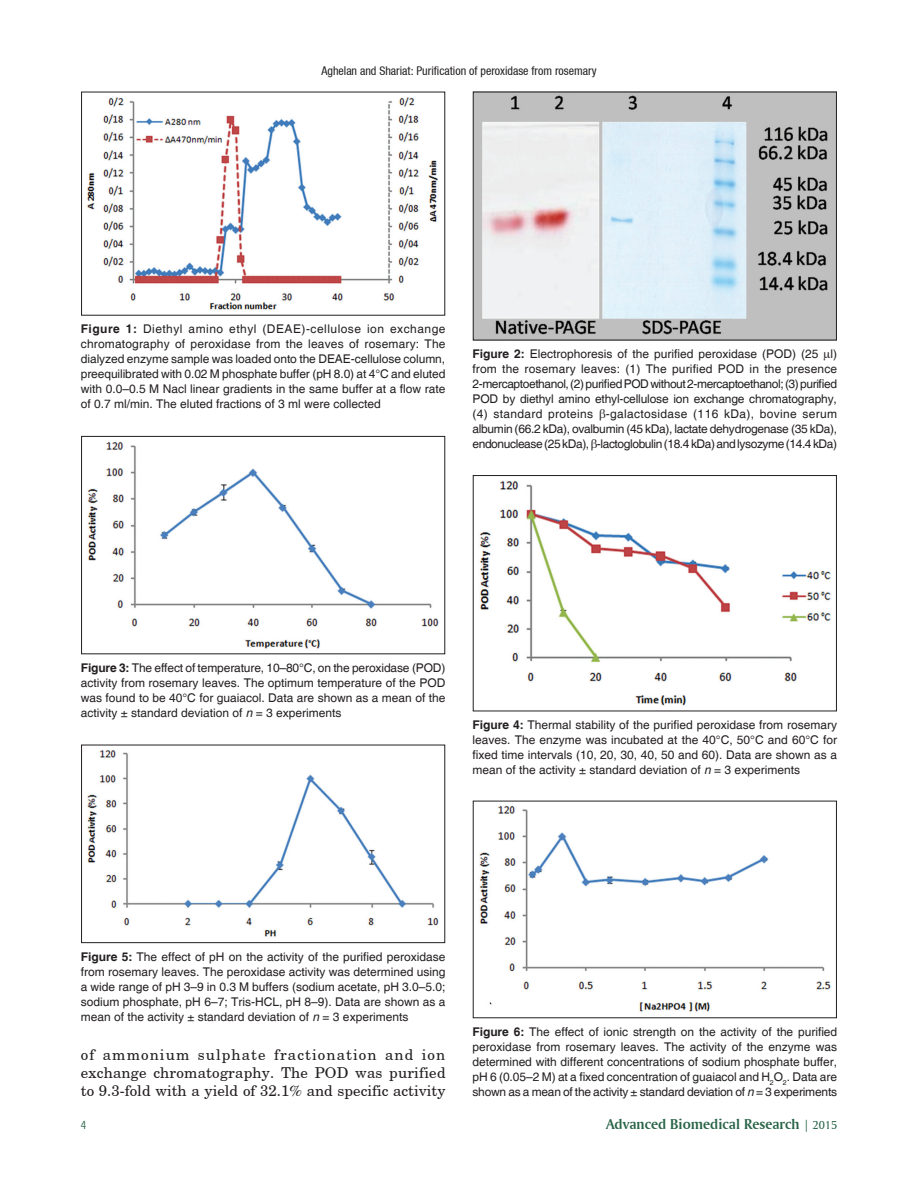
<style>
.page{position:relative;width:918px;height:1188px;background:#fff}
.page>*{position:absolute;margin:0;border:0;box-sizing:border-box;transform-origin:0 0}
.TX{font:15px/18px "New Century Schoolbook";color:#231f20;text-align:justify}
.t1{font:15px "Amerigo BT Bold A";color:#286446}
.FGC{font:12px/15px "Helvetica";color:#231f20;text-align:justify}
.t2{font:12px "Heavenetica Cond 5 SH";color:#231f20}
.t3{font:12px "Bell Centennial BT Address";color:#286446}
.s1{font-weight:700}
.s2{font-style:italic}
.s3{font-family:"Amerigo BT Roman A";font-size:12px}
</style>
<div class="page">
<img style="left:87px;top:442px;width:352px;height:207px">
<div style="left:81px;top:436px;width:364px;height:218px;border:1px solid #231f20"></div>
<img style="left:87px;top:750px;width:352px;height:187px">
<div style="left:81px;top:745px;width:364px;height:198px;border:1px solid #231f20"></div>
<img style="left:475px;top:94px;width:360px;height:244px">
<div style="left:473px;top:92px;width:364px;height:248px;border:1px solid #231f20"></div>
<img style="left:479px;top:481px;width:352px;height:225px">
<div style="left:473px;top:475px;width:364px;height:236px;border:1px solid #231f20"></div>
<img style="left:479px;top:805px;width:352px;height:207px">
<img style="left:87px;top:97px;width:351px;height:213px">
<p class="t2" style="left:321px;top:63px;width:277px">Aghelan and Shariat: Purification of peroxidase from rosemary</p>
<p class="FGC" style="left:81px;top:322px;width:366px"><span class="s1">Figure 1:</span> Diethyl amino ethyl (DEAE)‑cellulose ion exchange chromatography of peroxidase from the leaves of rosemary: The dialyzed enzyme sample was loaded onto the DEAE‑cellulose column, preequilibrated with 0.02 M phosphate buffer (pH 8.0) at 4°C and eluted with 0.0–0.5 M Nacl linear gradients in the same buffer at a flow rate of 0.7 ml/min. The eluted fractions of 3 ml were collected</p>
<p class="FGC" style="left:472px;top:347px;width:366px"><span class="s1">Figure 2:</span> Electrophoresis of the purified peroxidase (POD) (25 l) from the rosemary leaves: (1) The purified POD in the presence 2‑mercaptoethanol,(2) purified POD without 2‑mercaptoethanol;(3) purified POD by diethyl amino ethyl‑cellulose ion exchange chromatography, (4) standard proteins ‑galactosidase (116 kDa), bovine serum albumin (66.2 kDa), ovalbumin (45 kDa), lactate dehydrogenase (35 kDa), endonuclease(25kDa), ‑lactoglobulin(18.4kDa) and lysozyme(14.4kDa)</p>
<p class="FGC" style="left:81px;top:660px;width:366px"><span class="s1">Figure 3:</span> The effect of temperature, 10–80°C, on the peroxidase (POD) activity from rosemary leaves. The optimum temperature of the POD was found to be 40°C for guaiacol. Data are shown as a mean of the activity ± standard deviation of <span class="s2">n</span> = 3 experiments</p>
<p class="FGC" style="left:472px;top:718px;width:366px"><span class="s1">Figure 4:</span> Thermal stability of the purified peroxidase from rosemary leaves. The enzyme was incubated at the 40°C, 50°C and 60°C for fixed time intervals (10, 20, 30, 40, 50 and 60). Data are shown as a mean of the activity ± standard deviation of <span class="s2">n</span> = 3 experiments</p>
<p class="FGC" style="left:81px;top:949px;width:366px"><span class="s1">Figure 5:</span> The effect of pH on the activity of the purified peroxidase from rosemary leaves. The peroxidase activity was determined using a wide range of pH 3–9 in 0.3 M buffers (sodium acetate, pH 3.0–5.0; sodium phosphate, pH 6–7; Tris‑HCL, pH 8–9). Data are shown as a mean of the activity ± standard deviation of <span class="s2">n</span> = 3 experiments</p>
<p class="TX" style="left:81px;top:1045px;width:366px">of ammonium sulphate fractionation and ion exchange chromatography. The POD was purified to 9.3‑fold with a yield of 32.1% and specific activity</p>
<p class="FGC" style="left:472px;top:1024px;width:366px"><span class="s1">Figure 6:</span> The effect of ionic strength on the activity of the purified peroxidase from rosemary leaves. The activity of the enzyme was determined with different concentrations of sodium phosphate buffer, pH 6 (0.05–2 M) at a fixed concentration of guaiacol and H<sub>2</sub>O<sub>2</sub>. Data are shown as a mean of the activity ± standard deviation of <span class="s2">n</span> = 3 experiments</p>
<p class="t3" style="left:81px;top:1118px;width:7px">4</p>
<p class="t1" style="left:606px;top:1115px;width:233px">Advanced Biomedical Research <span class="s3">| 2015</span></p>
</div>
